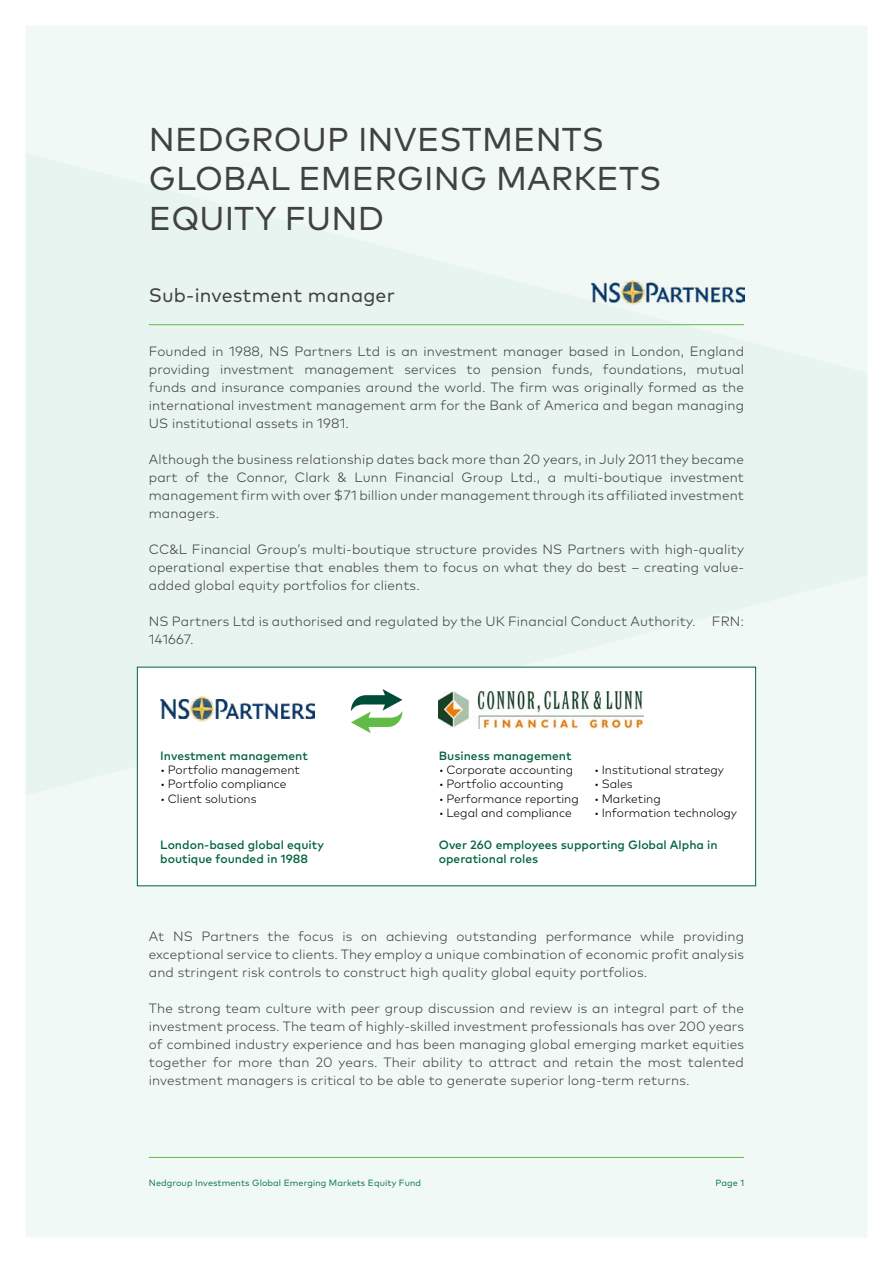
<style>
.page{position:relative;width:893px;height:1263px;background:#fff}
.page>*{position:absolute;margin:0;border:0;box-sizing:border-box;transform-origin:0 0}
.t1{font:33px/39.6px "Mark Pro";letter-spacing:.005em;color:#414042}
.t2{font:19.5px "Mark Pro";letter-spacing:.01em;color:#414042}
.t3{font:300 13.5px/18px "Mark Pro";letter-spacing:.01em;color:#414042;text-align:justify}
.t4{font:300 12px "Mark Pro";color:#000}
.t5{font:500 12px/14.4px "Mark Pro";color:#00643b}
.t6{font:9px "Mark Pro";letter-spacing:.01em;color:#006e48}
</style>
<div class="page">
<div style="left:26px;top:26px;width:841px;height:127px;background:#f1f9f6"></div>
<div style="left:26px;top:796px;width:841px;height:441px;background:#f1f9f6"></div>
<svg style="left:26px;top:153px;width:841px;height:643px;fill:#e7f4ef"></svg>
<hr style="left:149px;top:1157px;width:595px;height:1px;background:#62bb46">
<img style="left:591px;top:280px;width:153px;height:25px">
<div style="left:137px;top:667px;width:619px;height:219px;background:#fff"></div>
<img style="left:160px;top:696px;width:155px;height:25px">
<img style="left:439px;top:692px;width:204px;height:36px">
<svg style="left:351px;top:689px;width:51px;height:44px"></svg>
<hr style="left:149px;top:324px;width:595px;height:1px;background:#62bb46">
<h1 class="t1" style="left:149px;top:117px;width:514px">NEDGROUP INVESTMENTS<br>GLOBAL EMERGING MARKETS<br>EQUITY FUND</h1>
<h2 class="t2" style="left:149px;top:280px;width:248px">Sub-investment manager</h2>
<p class="t3" style="left:149px;top:341px;width:597px">Founded in 1988, NS Partners Ltd is an investment manager based in London, England providing investment management services to pension funds, foundations, mutual funds and insurance companies around the world. The firm was originally formed as the international investment management arm for the Bank of America and began managing US institutional assets in 1981.</p>
<p class="t3" style="left:149px;top:449px;width:597px">Although the business relationship dates back more than 20 years, in July 2011 they became part of the Connor, Clark &amp; Lunn Financial Group Ltd., a multi-boutique investment management firm with over $71 billion under management through its affiliated investment managers.</p>
<p class="t3" style="left:149px;top:539px;width:597px">CC&amp;L Financial Group’s multi-boutique structure provides NS Partners with high-quality operational expertise that enables them to focus on what they do best – creating value&shy;added global equity portfolios for clients.</p>
<p class="t3" style="left:149px;top:611px;width:597px">NS Partners Ltd is authorised and regulated by the UK Financial Conduct Authority. FRN:<br>141667.</p>
<p class="t5" style="left:160px;top:747px;width:149px">Investment management</p>
<p class="t4" style="left:160px;top:761px;width:141px">• Portfolio management</p>
<p class="t4" style="left:160px;top:775px;width:128px">• Portfolio compliance</p>
<p class="t4" style="left:160px;top:789px;width:98px">• Client solutions</p>
<p class="t5" style="left:160px;top:836px;width:165px">London-based global equity boutique founded in 1988</p>
<p class="t5" style="left:439px;top:747px;width:134px">Business management</p>
<p class="t4" style="left:439px;top:761px;width:136px">• Corporate accounting</p>
<p class="t4" style="left:439px;top:775px;width:126px">• Portfolio accounting</p>
<p class="t4" style="left:439px;top:789px;width:142px">• Performance reporting</p>
<p class="t4" style="left:439px;top:804px;width:135px">• Legal and compliance</p>
<p class="t4" style="left:594px;top:761px;width:131px">• Institutional strategy</p>
<p class="t4" style="left:594px;top:775px;width:40px">• Sales</p>
<p class="t4" style="left:594px;top:789px;width:68px">• Marketing</p>
<p class="t4" style="left:594px;top:804px;width:144px">• Information technology</p>
<p class="t5" style="left:439px;top:836px;width:280px">Over 260 employees supporting Global Alpha in operational roles</p>
<p class="t3" style="left:149px;top:926px;width:597px">At NS Partners the focus is on achieving outstanding performance while providing exceptional service to clients. They employ a unique combination of economic profit analysis and stringent risk controls to construct high quality global equity portfolios.</p>
<p class="t3" style="left:149px;top:998px;width:597px">The strong team culture with peer group discussion and review is an integral part of the investment process. The team of highly-skilled investment professionals has over 200 years of combined industry experience and has been managing global emerging market equities together for more than 20 years. Their ability to attract and retain the most talented investment managers is critical to be able to generate superior long-term returns.</p>
<p class="t6" style="left:149px;top:1176px;width:274px">Nedgroup Investments Global Emerging Markets Equity Fund</p>
<p class="t6" style="left:715px;top:1176px;width:30px">Page 1</p>
</div>
